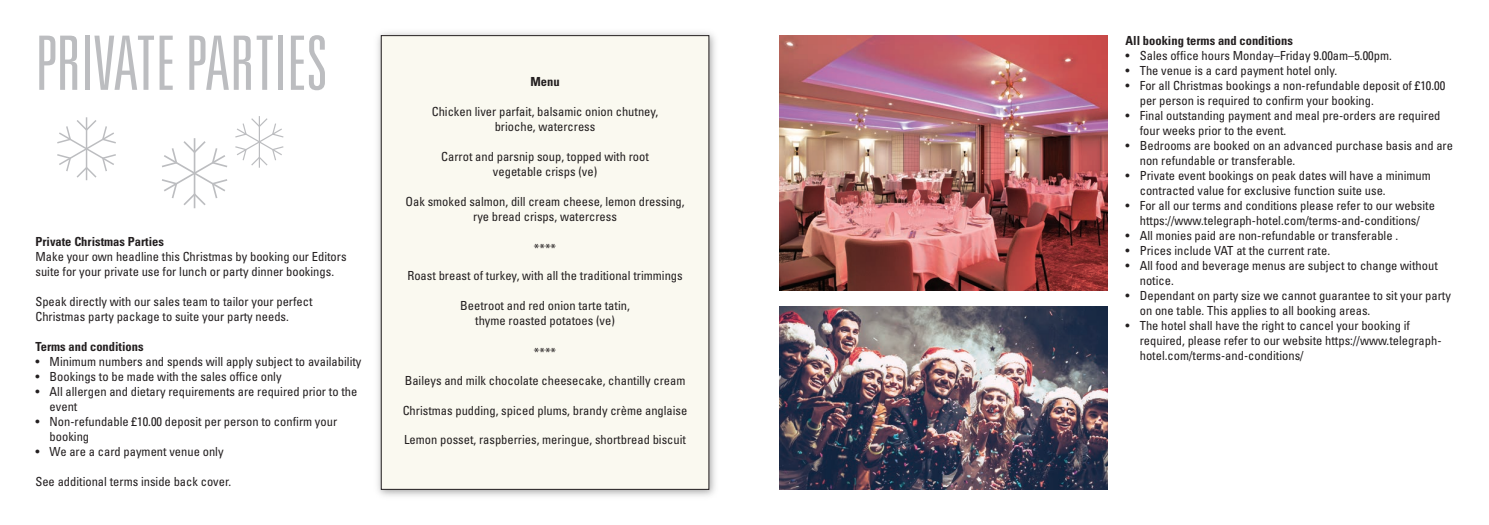
<style>
.page{position:relative;width:1489px;height:525px;background:#fff}
.page>*{position:absolute;margin:0;border:0;box-sizing:border-box;transform-origin:0 0}
.t1{font:300 ultra-condensed 75px "Univers LT Std";color:#bcbdc0}
.t2{font:condensed 12.5px/15px "Univers LT Std";color:#231f20}
.t3{font:700 condensed 12.5px "Univers LT Std";color:#231f20}
</style>
<div class="page">
<img style="left:780px;top:306px;width:327px;height:183px">
<img style="left:780px;top:35px;width:327px;height:256px">
<svg style="left:162px;top:139px;width:65px;height:68px"></svg>
<hr style="left:194px;top:138px;width:1px;height:70px;background:#bcbdc0">
<svg style="left:235px;top:117px;width:48px;height:50px"></svg>
<hr style="left:259px;top:116px;width:1px;height:52px;background:#bcbdc0">
<svg style="left:57px;top:118px;width:59px;height:61px"></svg>
<hr style="left:86px;top:117px;width:1px;height:63px;background:#bcbdc0">
<img style="left:377px;top:32px;width:338px;height:464px">
<div style="left:381px;top:36px;width:328px;height:453px;background:#faf9f0"></div>
<div style="left:381px;top:35px;width:328px;height:454px;border:1px solid #231f20"></div>
<p class="t1" style="left:35px;top:20px;width:293px">PRIVATE PARTIES</p>
<p class="t3" style="left:35px;top:236px;width:130px">Private Christmas Parties</p>
<p class="t2" style="left:35px;top:250px;width:313px">Make your own headline this Christmas by booking our Editors suite for your private use for lunch or party dinner bookings.</p>
<p class="t2" style="left:35px;top:295px;width:279px">Speak directly with our sales team to tailor your perfect<br>Christmas party package to suite your party needs.</p>
<p class="t3" style="left:35px;top:341px;width:110px">Terms and conditions</p>
<p class="t2" style="left:35px;top:355px;width:327px">• Minimum numbers and spends will apply subject to availability</p>
<p class="t2" style="left:35px;top:370px;width:248px">• Bookings to be made with the sales office only</p>
<p class="t2" style="left:50px;top:385px;width:309px;text-indent:-14px">• All allergen and dietary requirements are required prior to the event</p>
<p class="t2" style="left:50px;top:415px;width:289px;text-indent:-14px">• Non-refundable £10.00 deposit per person to confirm your booking</p>
<p class="t2" style="left:35px;top:445px;width:190px">• We are a card payment venue only</p>
<p class="t2" style="left:35px;top:475px;width:197px">See additional terms inside back cover.</p>
<p class="t3" style="left:530px;top:77px;width:31px">Menu</p>
<p class="t2" style="left:432px;top:105px;width:228px;text-align:center">Chicken liver parfait, balsamic onion chutney, brioche, watercress</p>
<p class="t2" style="left:441px;top:150px;width:209px;text-align:center">Carrot and parsnip soup, topped with root vegetable crisps (ve)</p>
<p class="t2" style="left:405px;top:195px;width:281px;text-align:center">Oak smoked salmon, dill cream cheese, lemon dressing, rye bread crisps, watercress</p>
<p class="t2" style="left:534px;top:242px;width:24px">****</p>
<p class="t2" style="left:407px;top:269px;width:277px">Roast breast of turkey, with all the traditional trimmings</p>
<p class="t2" style="left:460px;top:299px;width:171px;text-align:center">Beetroot and red onion tarte tatin, thyme roasted potatoes (ve)</p>
<p class="t2" style="left:534px;top:346px;width:24px">****</p>
<p class="t2" style="left:405px;top:374px;width:282px">Baileys and milk chocolate cheesecake, chantilly cream</p>
<p class="t2" style="left:402px;top:403px;width:286px">Christmas pudding, spiced plums, brandy crème anglaise</p>
<p class="t2" style="left:404px;top:433px;width:283px">Lemon posset, raspberries, meringue, shortbread biscuit</p>
<p class="t3" style="left:1125px;top:35px;width:169px">All booking terms and conditions</p>
<p class="t2" style="left:1125px;top:49px;width:268px">• Sales office hours Monday–Friday 9.00am–5.00pm.</p>
<p class="t2" style="left:1125px;top:64px;width:213px">• The venue is a card payment hotel only.</p>
<p class="t2" style="left:1139px;top:79px;width:307px;text-indent:-14px">• For all Christmas bookings a non-refundable deposit of £10.00 per person is required to confirm your booking.</p>
<p class="t2" style="left:1139px;top:109px;width:302px;text-indent:-14px">• Final outstanding payment and meal pre-orders are required four weeks prior to the event.</p>
<p class="t2" style="left:1139px;top:139px;width:315px;text-indent:-14px">• Bedrooms are booked on an advanced purchase basis and are non refundable or transferable.</p>
<p class="t2" style="left:1139px;top:169px;width:292px;text-indent:-14px">• Private event bookings on peak dates will have a minimum contracted value for exclusive function suite use.</p>
<p class="t2" style="left:1125px;top:199px;width:311px;text-align:center">• For all our terms and conditions please refer to our website https://www.telegraph-hotel.com/terms-and-conditions/</p>
<p class="t2" style="left:1125px;top:229px;width:274px">• All monies paid are non-refundable or transferable .</p>
<p class="t2" style="left:1125px;top:244px;width:206px">• Prices include VAT at the current rate.</p>
<p class="t2" style="left:1139px;top:259px;width:299px;text-indent:-14px">• All food and beverage menus are subject to change without notice.</p>
<p class="t2" style="left:1139px;top:289px;width:313px;text-indent:-14px">• Dependant on party size we cannot guarantee to sit your party on one table. This applies to all booking areas.</p>
<p class="t2" style="left:1139px;top:319px;width:303px;text-indent:-14px">• The hotel shall have the right to cancel your booking if required, please refer to our website https://www.telegraph&shy;hotel.com/terms-and-conditions/</p>
</div>
